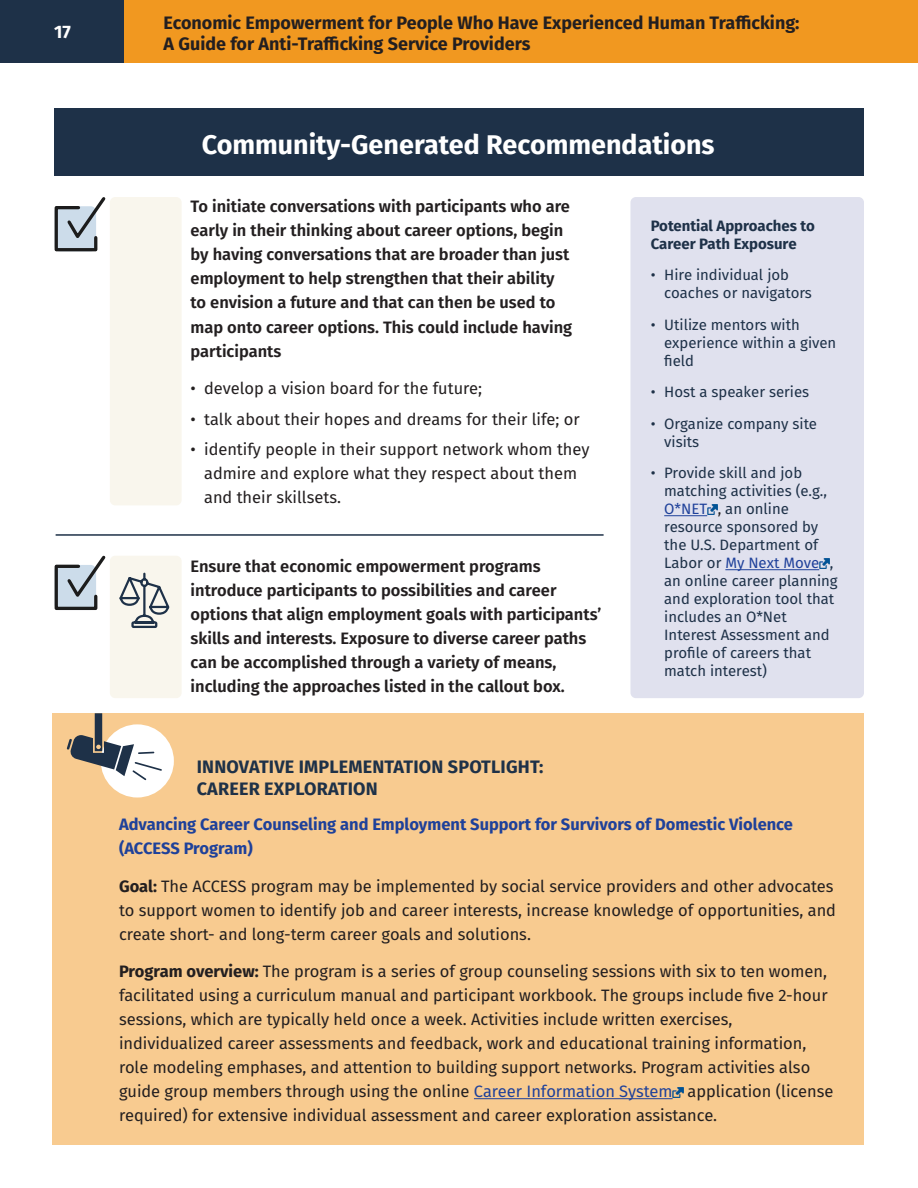
<style>
.page{position:relative;width:918px;height:1188px;background:#fff}
.page>*{position:absolute;margin:0;border:0;box-sizing:border-box;transform-origin:0 0}
.t1{font:700 27px "Fira Sans";color:#fff}
.t2{font:700 18px/21.6px "Fira Sans";color:#231f20}
.t3{font:700 18px/21.6px "Fira Sans";letter-spacing:.01em;color:#1e3148}
.t4{font:700 18px "Fira Sans";color:#fff}
.t5{font:16.5px/24px "Fira Sans";color:#231f20}
.t6{font:600 16.5px/24px "Fira Sans";color:#231f20}
.t7{font:700 16.5px/24px "Fira Sans";color:#1f419a}
.t8{font:15px/18px "Fira Sans";color:#1e3148}
.t9{font:700 15px/18px "Fira Sans";color:#1e3148}
.s1{color:#1f419a}
.s2{color:#231f20}
.s3{font-weight:700}
</style>
<div class="page">
<div style="left:0;top:0;width:124px;height:62px;background:#1e3148"></div>
<div style="left:124px;top:0;width:794px;height:62px;background:#f19820"></div>
<div style="left:110px;top:556px;width:72px;height:142px;background:#f9f6ed;border-radius:5px"></div>
<div style="left:110px;top:197px;width:72px;height:308px;background:#f9f6ed;border-radius:5px"></div>
<div style="left:630px;top:197px;width:234px;height:501px;background:#e0e1ee;border-radius:5px"></div>
<div style="left:54px;top:108px;width:810px;height:68px;background:#1e3148"></div>
<hr style="left:56px;top:534px;width:548px;height:2px;background:#1e3148">
<hr style="left:664px;top:515px;width:43px;height:1px;background:#1f419a">
<hr style="left:725px;top:569px;width:94px;height:1px;background:#1f419a">
<svg style="left:707px;top:504px;width:11px;height:10px"></svg>
<svg style="left:819px;top:558px;width:11px;height:10px"></svg>
<svg style="left:119px;top:572px;width:51px;height:56px"></svg>
<div style="left:52px;top:713px;width:812px;height:432px;background:#f8cb90"></div>
<div style="left:101px;top:724px;width:73px;height:74px;background:#fff;border-radius:50%"></div>
<svg style="left:67px;top:713px;width:95px;height:67px"></svg>
<hr style="left:474px;top:1098px;width:199px;height:1px;background:#1f419a">
<svg style="left:673px;top:1087px;width:10px;height:10px"></svg>
<svg style="left:54px;top:197px;width:52px;height:55px"></svg>
<svg style="left:54px;top:555px;width:52px;height:55px"></svg>
<p class="t4" style="left:54px;top:16px;width:18px">17</p>
<p class="t2" style="left:164px;top:10px;width:637px">Economic Empowerment for People Who Have Experienced Human Trafficking:<br>A Guide for Anti-Trafficking Service Providers</p>
<h4 class="t1" style="left:202px;top:122px;width:514px">Community-Generated Recommendations</h4>
<p class="t6" style="left:191px;top:194px;width:383px">To initiate conversations with participants who are early in their thinking about career options, begin by having conversations that are broader than just employment to help strengthen that their ability to envision a future and that can then be used to map onto career options. This could include having participants</p>
<p class="t5" style="left:191px;top:376px;width:293px">• develop a vision board for the future;</p>
<p class="t5" style="left:191px;top:407px;width:391px">• talk about their hopes and dreams for their life; or</p>
<p class="t5" style="left:204px;top:437px;width:387px;text-indent:-13px">• identify people in their support network whom they admire and explore what they respect about them and their skillsets.</p>
<p class="t9" style="left:651px;top:215px;width:166px">Potential Approaches to<br>Career Path Exposure</p>
<p class="t8" style="left:664px;top:266px;width:149px;text-indent:-14px">• Hire individual job coaches or navigators</p>
<p class="t8" style="left:664px;top:315px;width:174px;text-indent:-14px">• Utilize mentors with experience within a given field</p>
<p class="t8" style="left:651px;top:383px;width:160px">• Host a speaker series</p>
<p class="t8" style="left:664px;top:414px;width:154px;text-indent:-14px">• Organize company site visits</p>
<p class="t8" style="left:664px;top:464px;width:175px;text-indent:-13px">• Provide skill and job matching activities (e.g.,<br><span class="s1">O*NET</span> <span class="s2">,</span> an online resource sponsored by the U.S. Department of<br>Labor or <span class="s1">My Next Move</span> , an online career planning and exploration tool that includes an O*Net<br>Interest Assessment and profile of careers that match interest)</p>
<p class="t6" style="left:191px;top:553px;width:412px">Ensure that economic empowerment programs introduce participants to possibilities and career options that align employment goals with participants’ skills and interests. Exposure to diverse career paths can be accomplished through a variety of means, including the approaches listed in the callout box.</p>
<h5 class="t3" style="left:197px;top:755px;width:348px">INNOVATIVE IMPLEMENTATION SPOTLIGHT:<br>CAREER EXPLORATION</h5>
<p class="t7" style="left:119px;top:811px;width:676px">Advancing Career Counseling and Employment Support for Survivors of Domestic Violence (ACCESS Program)</p>
<p class="t5" style="left:119px;top:873px;width:718px"><span class="s3">Goal:</span> The ACCESS program may be implemented by social service providers and other advocates to support women to identify job and career interests, increase knowledge of opportunities, and create short- and long-term career goals and solutions.</p>
<p class="t5" style="left:119px;top:959px;width:716px"><span class="s3">Program overview:</span> The program is a series of group counseling sessions with six to ten women, facilitated using a curriculum manual and participant workbook. The groups include five 2-hour sessions, which are typically held once a week. Activities include written exercises, individualized career assessments and feedback, work and educational training information, role modeling emphases, and attention to building support networks. Program activities also guide group members through using the online <span class="s1">Career Information System</span> application (license required) for extensive individual assessment and career exploration assistance.</p>
</div>
